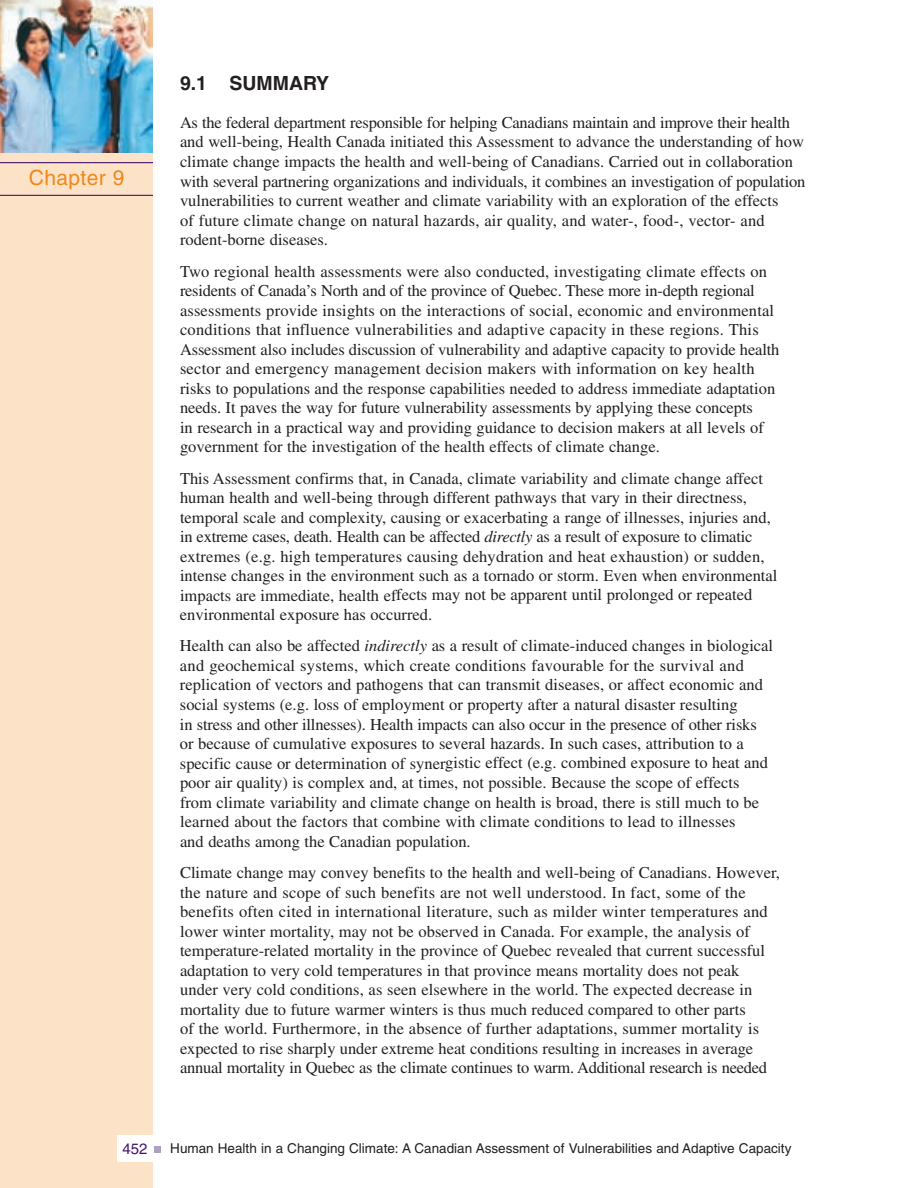
<style>
.page{position:relative;width:918px;height:1188px;background:#fff}
.page>*{position:absolute;margin:0;border:0;box-sizing:border-box;transform-origin:0 0}
.t1{font:21px "Helvetica";letter-spacing:.015em;color:#ed891d}
.t2{font:700 19.5px "Helvetica";color:#231f20}
.t3{font:16.5px/19.5px "Times";color:#231f20}
.t4{font:15px "Helvetica";color:#44146b}
.t5{font:13.5px "Helvetica";color:#231f20}
.s1{font-style:italic}
</style>
<div class="page">
<div style="left:0;top:0;width:153px;height:1188px;background:#fce3c8"></div>
<img style="left:0;top:0;width:153px;height:153px">
<div style="left:154px;top:1146px;width:7px;height:7px;background:#afa1c4"></div>
<div style="left:117px;top:1135px;width:36px;height:27px;background:#fff"></div>
<hr style="left:0;top:162px;width:153px;height:1px;background:#44146b">
<hr style="left:0;top:195px;width:153px;height:1px;background:#44146b">
<p class="t1" style="left:29px;top:170px;width:97px">Chapter 9</p>
<p class="t2" style="left:180px;top:76px;width:151px">9.1 SUMMARY</p>
<p class="t3" style="left:180px;top:114px;width:627px">As the federal department responsible for helping Canadians maintain and improve their health and well-being, Health Canada initiated this Assessment to advance the understanding of how climate change impacts the health and well-being of Canadians. Carried out in collaboration with several partnering organizations and individuals, it combines an investigation of population vulnerabilities to current weather and climate variability with an exploration of the effects<br>of future climate change on natural hazards, air quality, and water-, food-, vector- and rodent-borne diseases.</p>
<p class="t3" style="left:180px;top:263px;width:601px">Two regional health assessments were also conducted, investigating climate effects on residents of Canada’s North and of the province of Quebec. These more in-depth regional assessments provide insights on the interactions of social, economic and environmental conditions that influence vulnerabilities and adaptive capacity in these regions. This Assessment also includes discussion of vulnerability and adaptive capacity to provide health sector and emergency management decision makers with information on key health risks to populations and the response capabilities needed to address immediate adaptation needs. It paves the way for future vulnerability assessments by applying these concepts<br>in research in a practical way and providing guidance to decision makers at all levels of government for the investigation of the health effects of climate change.</p>
<p class="t3" style="left:180px;top:470px;width:599px">This Assessment confirms that, in Canada, climate variability and climate change affect human health and well-being through different pathways that vary in their directness, temporal scale and complexity, causing or exacerbating a range of illnesses, injuries and, in extreme cases, death. Health can be affected <span class="s1">directly</span> as a result of exposure to climatic extremes (e.g. high temperatures causing dehydration and heat exhaustion) or sudden, intense changes in the environment such as a tornado or storm. Even when environmental impacts are immediate, health effects may not be apparent until prolonged or repeated environmental exposure has occurred.</p>
<p class="t3" style="left:180px;top:638px;width:595px">Health can also be affected <span class="s1">indirectly</span> as a result of climate-induced changes in biological and geochemical systems, which create conditions favourable for the survival and replication of vectors and pathogens that can transmit diseases, or affect economic and social systems (e.g. loss of employment or property after a natural disaster resulting<br>in stress and other illnesses). Health impacts can also occur in the presence of other risks or because of cumulative exposures to several hazards. In such cases, attribution to a specific cause or determination of synergistic effect (e.g. combined exposure to heat and poor air quality) is complex and, at times, not possible. Because the scope of effects from climate variability and climate change on health is broad, there is still much to be learned about the factors that combine with climate conditions to lead to illnesses<br>and deaths among the Canadian population.</p>
<p class="t3" style="left:180px;top:864px;width:602px">Climate change may convey benefits to the health and well-being of Canadians. However, the nature and scope of such benefits are not well understood. In fact, some of the benefits often cited in international literature, such as milder winter temperatures and lower winter mortality, may not be observed in Canada. For example, the analysis of temperature-related mortality in the province of Quebec revealed that current successful adaptation to very cold temperatures in that province means mortality does not peak under very cold conditions, as seen elsewhere in the world. The expected decrease in mortality due to future warmer winters is thus much reduced compared to other parts<br>of the world. Furthermore, in the absence of further adaptations, summer mortality is expected to rise sharply under extreme heat conditions resulting in increases in average annual mortality in Quebec as the climate continues to warm. Additional research is needed</p>
<p class="t4" style="left:122px;top:1143px;width:27px">452</p>
<p class="t5" style="left:170px;top:1143px;width:623px">Human Health in a Changing Climate: A Canadian Assessment of Vulnerabilities and Adaptive Capacity</p>
</div>
